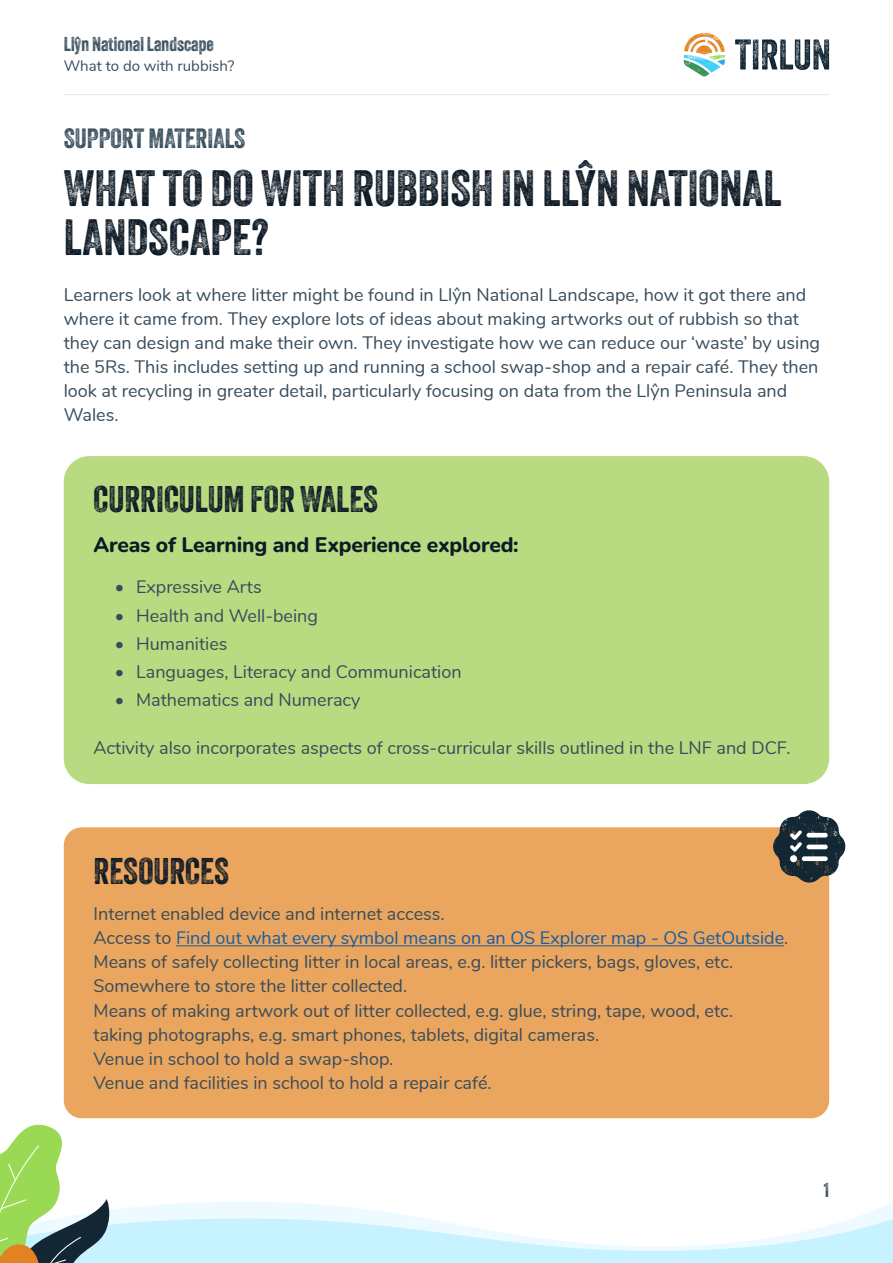
<style>
.page{position:relative;width:893px;height:1263px;background:#fff}
.page>*{position:absolute;margin:0;border:0;box-sizing:border-box;transform-origin:0 0}
.Page_heading{font:49.5px/49.5px "Veneer Two";color:#0e1a25}
.Page_sub_heading{font:36px "Veneer Two";color:#0e1a25}
.Key_activity_heading{font:27px "Veneer Two";color:#374c5a}
.Page_section_heading{font:800 21px "Nunito";letter-spacing:-.01em;color:#0e1a25}
.t1{font:19.5px "Veneer Two";color:#374c5a}
.Body_text{font:18px/24px "Nunito";color:#374c5a}
.Body_text-2{font:18px "Nunito";color:#175d9e}
.t2{font:15px "Nunito";color:#374c5a}
.s1{color:#374c5a}
</style>
<div class="page">
<svg style="left:735px;top:39px;width:94px;height:31px"></svg>
<svg style="left:684px;top:33px;width:41px;height:44px"></svg>
<hr style="left:64px;top:94px;width:765px;height:1px;background:#e6e7e9">
<div style="left:64px;top:456px;width:765px;height:328px;background:#b8da81;border-radius:26px"></div>
<svg style="left:0;top:1117px;width:893px;height:146px"></svg>
<div style="left:64px;top:827px;width:765px;height:291px;background:#eaa55f;border-radius:18px"></div>
<hr style="left:176px;top:945px;width:608px;height:1px;background:#175d9e">
<svg style="left:772px;top:810px;width:74px;height:74px"></svg>
<p class="t1" style="left:64px;top:32px;width:152px">Llŷn National Landscape</p>
<p class="t2" style="left:64px;top:54px;width:172px">What to do with rubbish?</p>
<p class="Key_activity_heading" style="left:64px;top:121px;width:183px">SUPPORT MATERIALS</p>
<p class="Page_heading" style="left:64px;top:163px;width:719px">WHAT TO DO WITH RUBBISH IN LLŶN NATIONAL<br>LANDSCAPE?</p>
<p class="Body_text" style="left:64px;top:281px;width:758px">Learners look at where litter might be found in Llŷn National Landscape, how it got there and where it came from. They explore lots of ideas about making artworks out of rubbish so that they can design and make their own. They investigate how we can reduce our ‘waste’ by using the 5Rs. This includes setting up and running a school swap-shop and a repair café. They then look at recycling in greater detail, particularly focusing on data from the Llŷn Peninsula and Wales.</p>
<p class="Page_sub_heading" style="left:94px;top:478px;width:286px">CURRICULUM FOR WALES</p>
<p class="Page_section_heading" style="left:94px;top:530px;width:427px">Areas of Learning and Experience explored:</p>
<p class="Body_text" style="left:115px;top:574px;width:148px">• Expressive Arts</p>
<p class="Body_text" style="left:115px;top:602px;width:205px">• Health and Well-being</p>
<p class="Body_text" style="left:115px;top:630px;width:114px">• Humanities</p>
<p class="Body_text" style="left:115px;top:659px;width:348px">• Languages, Literacy and Communication</p>
<p class="Body_text" style="left:115px;top:687px;width:247px">• Mathematics and Numeracy</p>
<p class="Body_text" style="left:94px;top:735px;width:698px">Activity also incorporates aspects of cross-curricular skills outlined in the LNF and DCF.</p>
<p class="Page_sub_heading" style="left:94px;top:849px;width:137px">RESOURCES</p>
<p class="Body_text" style="left:94px;top:901px;width:352px">Internet enabled device and internet access.</p>
<p class="Body_text-2" style="left:94px;top:925px;width:696px"><span class="s1">Access to</span> Find out what every symbol means on an OS Explorer map - OS GetOutside<span class="s1">.</span></p>
<p class="Body_text" style="left:94px;top:949px;width:641px">Means of safely collecting litter in local areas, e.g. litter pickers, bags, gloves, etc.</p>
<p class="Body_text" style="left:94px;top:973px;width:315px">Somewhere to store the litter collected.</p>
<p class="Body_text" style="left:94px;top:997px;width:641px">Means of making artwork out of litter collected, e.g. glue, string, tape, wood, etc.</p>
<p class="Body_text" style="left:94px;top:1021px;width:507px">taking photographs, e.g. smart phones, tablets, digital cameras.</p>
<p class="Body_text" style="left:94px;top:1045px;width:301px">Venue in school to hold a swap-shop.</p>
<p class="Body_text" style="left:94px;top:1069px;width:400px">Venue and facilities in school to hold a repair café.</p>
<p class="t1" style="left:824px;top:1178px;width:7px">1</p>
</div>
